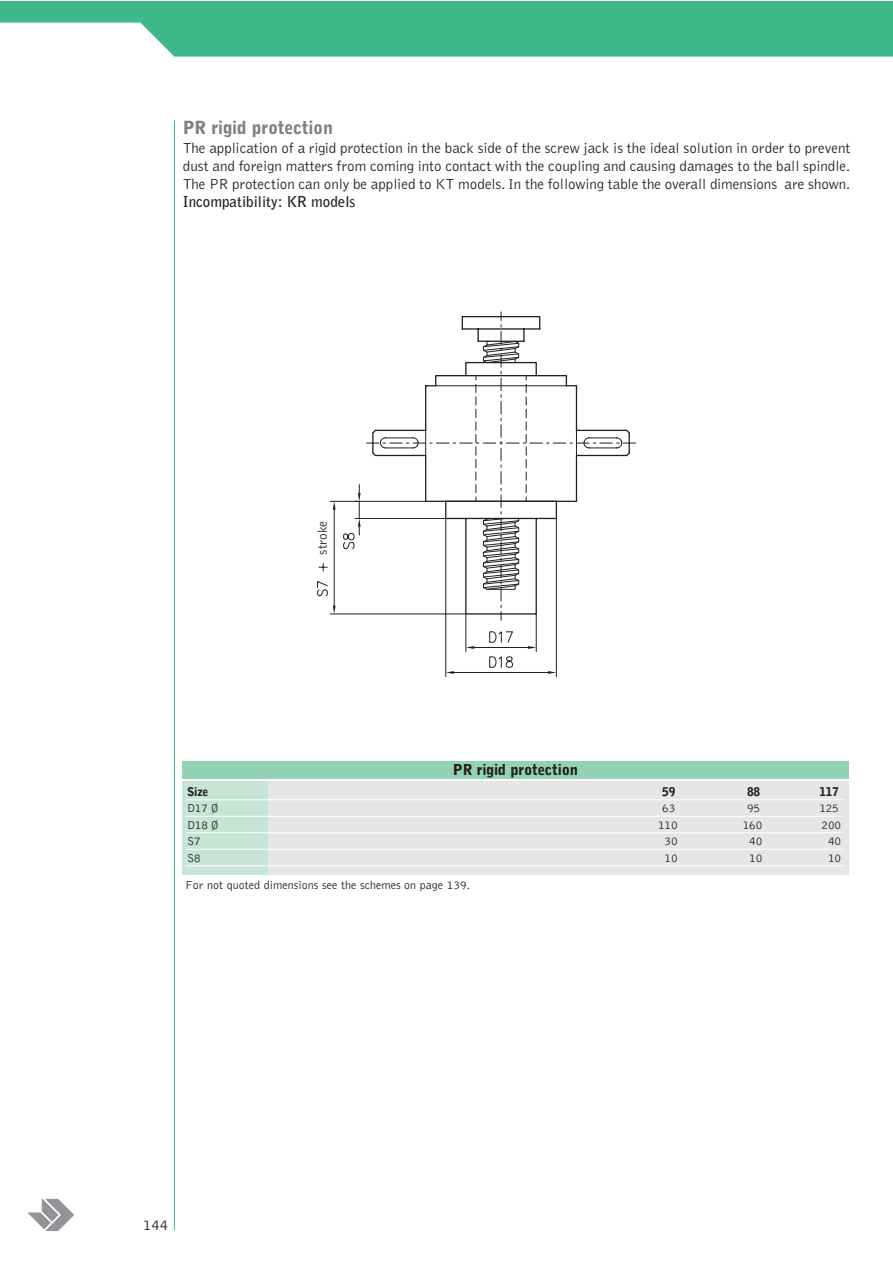
<style>
.page{position:relative;width:893px;height:1263px;background:#fff}
.page>*{position:absolute;margin:0;border:0;box-sizing:border-box;transform-origin:0 0}
.t1{font:900 18px "Bell Gothic";letter-spacing:-.015em;color:#7f8185}
.t2{font:300 15px/18px "Bell Gothic";color:#221f1f;text-align:justify}
.t3{font:700 15px "Bell Gothic";color:#221f1f}
.t4{font:900 15px "Bell Gothic";letter-spacing:-.015em;color:#221f1f}
.t5{font:300 13.5px "Bell Gothic";color:#221f1f}
.t6{font:300 12px "Bell Gothic";color:#221f1f}
.t7{font:900 12px "Bell Gothic";letter-spacing:-.015em;color:#221f1f}
</style>
<div class="page">
<svg style="left:0;top:1px;width:893px;height:56px;background:#54c098"></svg>
<hr style="left:174px;top:120px;width:1px;height:1110px;background:#3fb98c">
<svg style="left:28px;top:1199px;width:46px;height:32px"></svg>
<div style="left:183px;top:761px;width:666px;height:17px;background:#94d2b4"></div>
<div style="left:265px;top:781px;width:584px;height:94px;background:#e5e6e7"></div>
<div style="left:183px;top:781px;width:85px;height:94px;background:#c7e5d7"></div>
<hr style="left:186px;top:799px;width:658px;height:1px;background:#fff">
<hr style="left:186px;top:816px;width:658px;height:1px;background:#fff">
<hr style="left:186px;top:832px;width:658px;height:1px;background:#fff">
<hr style="left:186px;top:849px;width:658px;height:1px;background:#fff">
<hr style="left:186px;top:865px;width:658px;height:1px;background:#fff">
<hr style="left:355px;top:518px;width:90px;height:1px;background:#221f1f">
<svg style="left:343px;top:485px;width:18px;height:65px"></svg>
<hr style="left:330px;top:501px;width:95px;height:1px;background:#221f1f">
<hr style="left:330px;top:614px;width:135px;height:1px;background:#221f1f">
<hr style="left:334px;top:510px;width:1px;height:96px;background:#221f1f">
<svg style="left:333px;top:501px;width:3px;height:9px"></svg>
<svg style="left:333px;top:606px;width:3px;height:8px"></svg>
<hr style="left:466px;top:614px;width:1px;height:38px;background:#221f1f">
<hr style="left:536px;top:614px;width:1px;height:38px;background:#221f1f">
<hr style="left:474px;top:647px;width:54px;height:1px;background:#221f1f">
<svg style="left:466px;top:646px;width:8px;height:3px"></svg>
<svg style="left:528px;top:646px;width:8px;height:3px"></svg>
<svg style="left:489px;top:631px;width:24px;height:12px"></svg>
<hr style="left:445px;top:519px;width:1px;height:158px;background:#221f1f">
<hr style="left:556px;top:519px;width:1px;height:158px;background:#221f1f">
<hr style="left:454px;top:672px;width:94px;height:1px;background:#221f1f">
<svg style="left:446px;top:671px;width:8px;height:3px"></svg>
<svg style="left:548px;top:671px;width:8px;height:3px"></svg>
<svg style="left:489px;top:656px;width:24px;height:12px"></svg>
<svg style="left:367px;top:312px;width:268px;height:308px"></svg>
<svg style="left:317px;top:563px;width:11px;height:34px"></svg>
<p class="t1" style="left:183px;top:120px;width:152px">PR rigid protection</p>
<p class="t2" style="left:183px;top:140px;width:669px">The application of a rigid protection in the back side of the screw jack is the ideal solution in order to prevent dust and foreign matters from coming into contact with the coupling and causing damages to the ball spindle.<br>The PR protection can only be applied to KT models. In the following table the overall dimensions are shown.</p>
<p class="t3" style="left:183px;top:196px;width:174px">Incompatibility: KR models</p>
<p class="t5" style="left:317px;top:555px;width:36px;rotate:-90deg">stroke</p>
<p class="t4" style="left:453px;top:764px;width:127px">PR rigid protection</p>
<p class="t7" style="left:187px;top:787px;width:23px">Size</p>
<p class="t7" style="left:662px;top:787px;width:15px">59</p>
<p class="t7" style="left:747px;top:787px;width:15px">88</p>
<p class="t7" style="left:819px;top:787px;width:21px">117</p>
<p class="t6" style="left:187px;top:804px;width:33px">D17 Ø</p>
<p class="t6" style="left:662px;top:804px;width:15px">63</p>
<p class="t6" style="left:747px;top:804px;width:15px">95</p>
<p class="t6" style="left:819px;top:804px;width:21px">125</p>
<p class="t6" style="left:187px;top:820px;width:33px">D18 Ø</p>
<p class="t6" style="left:658px;top:820px;width:21px">110</p>
<p class="t6" style="left:743px;top:820px;width:21px">160</p>
<p class="t6" style="left:822px;top:820px;width:21px">200</p>
<p class="t6" style="left:187px;top:837px;width:15px">S7</p>
<p class="t6" style="left:664px;top:837px;width:15px">30</p>
<p class="t6" style="left:749px;top:837px;width:15px">40</p>
<p class="t6" style="left:828px;top:837px;width:15px">40</p>
<p class="t6" style="left:187px;top:853px;width:15px">S8</p>
<p class="t6" style="left:664px;top:853px;width:15px">10</p>
<p class="t6" style="left:749px;top:853px;width:15px">10</p>
<p class="t6" style="left:828px;top:853px;width:15px">10</p>
<p class="t6" style="left:186px;top:880px;width:286px">For not quoted dimensions see the schemes on page 139.</p>
<p class="t2" style="left:143px;top:1217px;width:27px">144</p>
</div>
